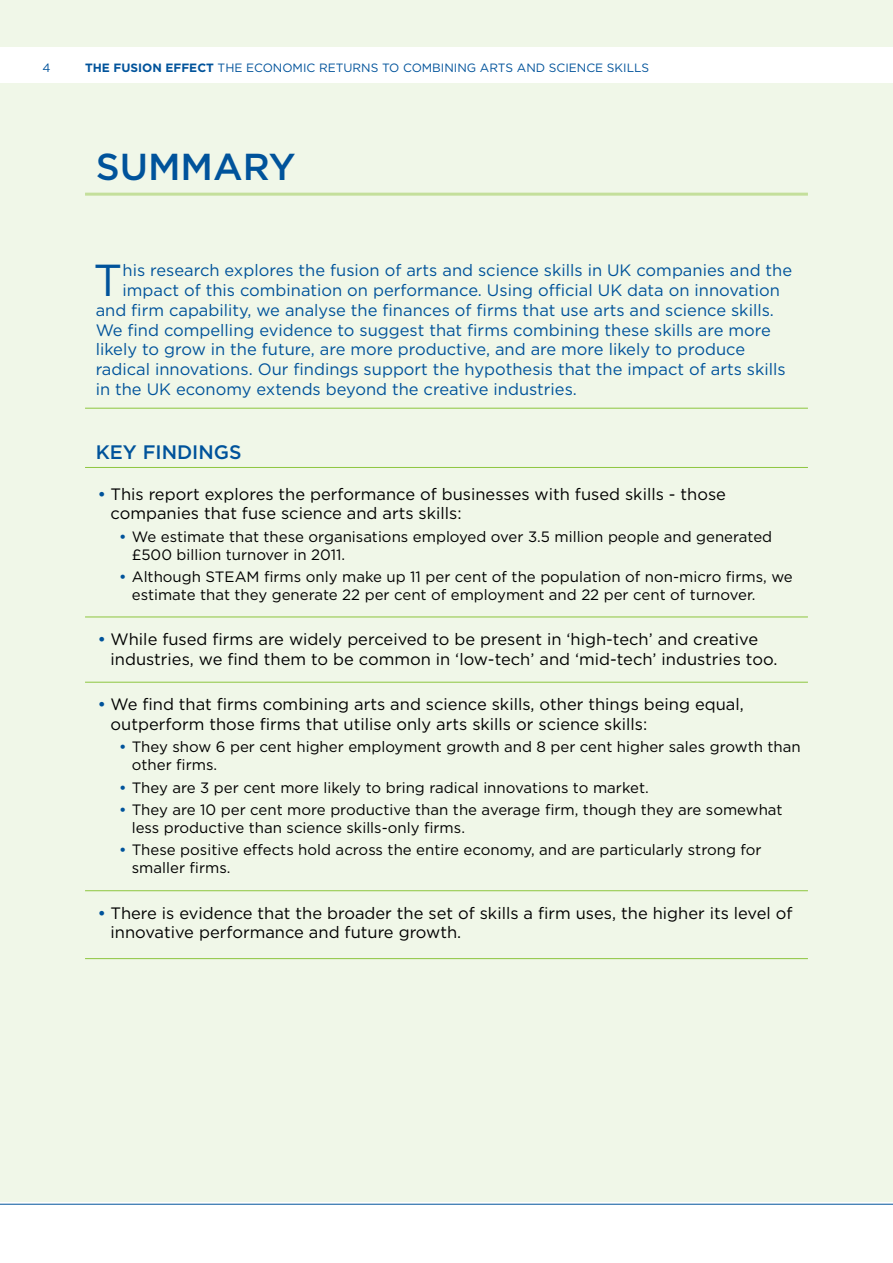
<style>
.page{position:relative;width:893px;height:1263px;background:#fff}
.page>*{position:absolute;margin:0;border:0;box-sizing:border-box;transform-origin:0 0}
.t1{font:44.85px "Gotham HTF";color:#00539b}
.t2{font:500 37.5px "Gotham HTF";color:#00539b}
.t3{font:500 19.5px "Gotham HTF";color:#00539b}
.t4{font:16.5px/19.8px "Gotham HTF";color:#000}
.t5{font:16.5px "Gotham HTF";color:#00539b}
.t6{font:15px/18px "Gotham HTF";color:#000}
.t7{font:12px "Gotham HTF";color:#00539b}
.s1{font-weight:700}
.s2{font-weight:500;color:#00539b}
</style>
<div class="page">
<div style="left:0;top:0;width:893px;height:47px;background:#f0f7e8"></div>
<div style="left:0;top:83px;width:893px;height:1119px;background:#f0f7e8"></div>
<hr style="left:0;top:1204px;width:893px;height:1px;background:#00539b">
<hr style="left:85px;top:193px;width:723px;height:3px;background:#c4df9b">
<hr style="left:85px;top:408px;width:723px;height:1px;background:#8dc63f">
<hr style="left:85px;top:467px;width:723px;height:1px;background:#8dc63f">
<hr style="left:85px;top:617px;width:723px;height:1px;background:#8dc63f">
<hr style="left:85px;top:682px;width:723px;height:1px;background:#8dc63f">
<hr style="left:85px;top:890px;width:723px;height:1px;background:#8dc63f">
<hr style="left:85px;top:958px;width:723px;height:1px;background:#8dc63f">
<p class="t7" style="left:43px;top:61px;width:10px">4</p>
<p class="t7" style="left:85px;top:61px;width:566px"><span class="s1">THE FUSION EFFECT</span> THE ECONOMIC RETURNS TO COMBINING ARTS AND SCIENCE SKILLS</p>
<h2 class="t2" style="left:96px;top:145px;width:202px">SUMMARY</h2>
<h1 class="t1" style="left:93px;top:255px;width:31px">T</h1>
<p class="t5" style="left:122px;top:261px;width:671px">his research explores the fusion of arts and science skills in UK companies and the</p>
<p class="t5" style="left:122px;top:281px;width:659px">impact of this combination on performance. Using official UK data on innovation</p>
<p class="t5" style="left:96px;top:301px;width:680px">and firm capability, we analyse the finances of firms that use arts and science skills.</p>
<p class="t5" style="left:96px;top:321px;width:677px">We find compelling evidence to suggest that firms combining these skills are more</p>
<p class="t5" style="left:96px;top:340px;width:651px">likely to grow in the future, are more productive, and are more likely to produce</p>
<p class="t5" style="left:96px;top:360px;width:691px">radical innovations. Our findings support the hypothesis that the impact of arts skills</p>
<p class="t5" style="left:96px;top:380px;width:483px">in the UK economy extends beyond the creative industries.</p>
<h3 class="t3" style="left:96px;top:441px;width:147px">KEY FINDINGS</h3>
<p class="t4" style="left:111px;top:484px;width:617px;text-indent:-13px"><span class="s2">•</span> This report explores the performance of businesses with fused skills - those companies that fuse science and arts skills:</p>
<p class="t6" style="left:132px;top:527px;width:642px;text-indent:-13px"><span class="s2">•</span> We estimate that these organisations employed over 3.5 million people and generated £500 billion turnover in 2011.</p>
<p class="t6" style="left:132px;top:567px;width:662px;text-indent:-13px"><span class="s2">•</span> Although STEAM firms only make up 11 per cent of the population of non-micro firms, we estimate that they generate 22 per cent of employment and 22 per cent of turnover.</p>
<p class="t4" style="left:111px;top:629px;width:668px;text-indent:-13px"><span class="s2">•</span> While fused firms are widely perceived to be present in ‘high-tech’ and creative industries, we find them to be common in ‘low-tech’ and ‘mid-tech’ industries too.</p>
<p class="t4" style="left:111px;top:694px;width:635px;text-indent:-13px"><span class="s2">•</span> We find that firms combining arts and science skills, other things being equal, outperform those firms that utilise only arts skills or science skills:</p>
<p class="t6" style="left:132px;top:738px;width:670px;text-indent:-13px"><span class="s2">•</span> They show 6 per cent higher employment growth and 8 per cent higher sales growth than other firms.</p>
<p class="t6" style="left:119px;top:778px;width:531px"><span class="s2">•</span> They are 3 per cent more likely to bring radical innovations to market.</p>
<p class="t6" style="left:132px;top:800px;width:652px;text-indent:-13px"><span class="s2">•</span> They are 10 per cent more productive than the average firm, though they are somewhat less productive than science skills-only firms.</p>
<p class="t6" style="left:132px;top:841px;width:631px;text-indent:-13px"><span class="s2">•</span> These positive effects hold across the entire economy, and are particularly strong for smaller firms.</p>
<p class="t4" style="left:111px;top:902px;width:683px;text-indent:-13px"><span class="s2">•</span> There is evidence that the broader the set of skills a firm uses, the higher its level of innovative performance and future growth.</p>
</div>
